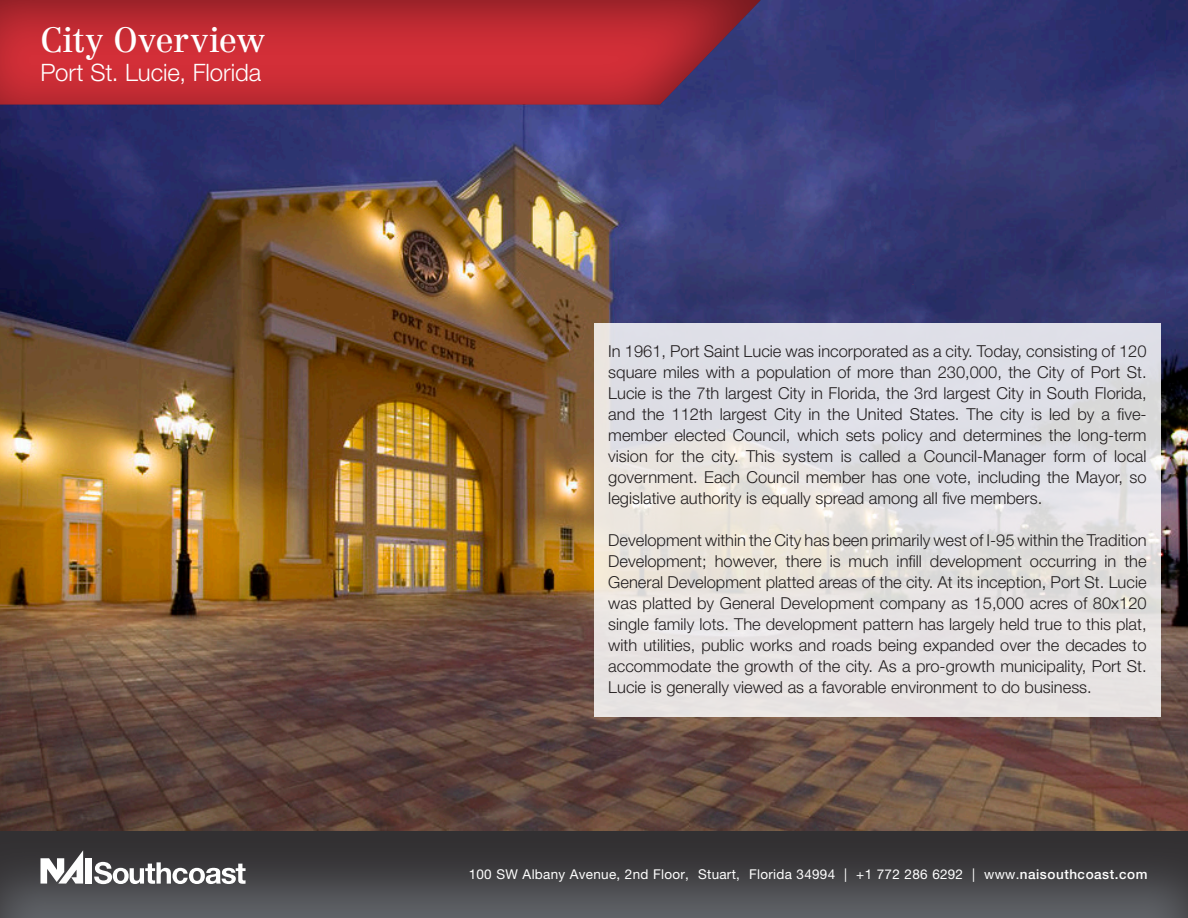
<style>
.page{position:relative;width:1188px;height:918px;background:#fff}
.page>*{position:absolute;margin:0;border:0;box-sizing:border-box;transform-origin:0 0}
.t1{font:34.5px "Centennial LT Std";color:#fff}
.t2{font:300 24px "Helvetica Neue LT Std";letter-spacing:-.005em;color:#fff}
.t3{font:300 16.5px/21px "Helvetica Neue LT Std";color:#231f20;text-align:justify}
.t4{font:13.5px "Helvetica Neue LT Std";letter-spacing:.02em;color:#fff}
.s1{font-weight:500}
</style>
<div class="page">
<img style="left:0;top:0;width:1188px;height:830px">
<div style="left:594px;top:324px;width:567px;height:393px;background:#e4e1e3"></div>
<div style="left:0;top:0;width:762px;height:106px;background:#231f20;opacity:.51"></div>
<div style="left:0;top:830px;width:1188px;height:88px;background:#231f20;opacity:.75"></div>
<div style="left:85px;top:858px;width:7px;height:26px;background:#fff"></div>
<svg style="left:40px;top:850px;width:43px;height:34px"></svg>
<svg style="left:94px;top:862px;width:152px;height:22px"></svg>
<p class="t1" style="left:40px;top:19px;width:226px">City Overview</p>
<p class="t2" style="left:40px;top:58px;width:222px">Port St. Lucie, Florida</p>
<p class="t3" style="left:608px;top:340px;width:540px">In 1961, Port Saint Lucie was incorporated as a city. Today, consisting of 120 square miles with a population of more than 230,000, the City of Port St.<br>Lucie is the 7th largest City in Florida, the 3rd largest City in South Florida, and the 112th largest City in the United States. The city is led by a five&shy;member elected Council, which sets policy and determines the long-term vision for the city. This system is called a Council-Manager form of local government. Each Council member has one vote, including the Mayor, so legislative authority is equally spread among all five members.</p>
<p class="t3" style="left:608px;top:530px;width:540px">Development within the City has been primarily west of I-95 within the Tradition Development; however, there is much infill development occurring in the General Development platted areas of the city. At its inception, Port St. Lucie was platted by General Development company as 15,000 acres of 80x120 single family lots. The development pattern has largely held true to this plat, with utilities, public works and roads being expanded over the decades to accommodate the growth of the city. As a pro-growth municipality, Port St.<br>Lucie is generally viewed as a favorable environment to do business.</p>
<p class="t4" style="left:469px;top:866px;width:680px">100 SW Albany Avenue, 2nd Floor, Stuart, Florida 34994 | +1 772 286 6292 | www.<span class="s1">naisouthcoast.com</span></p>
</div>
